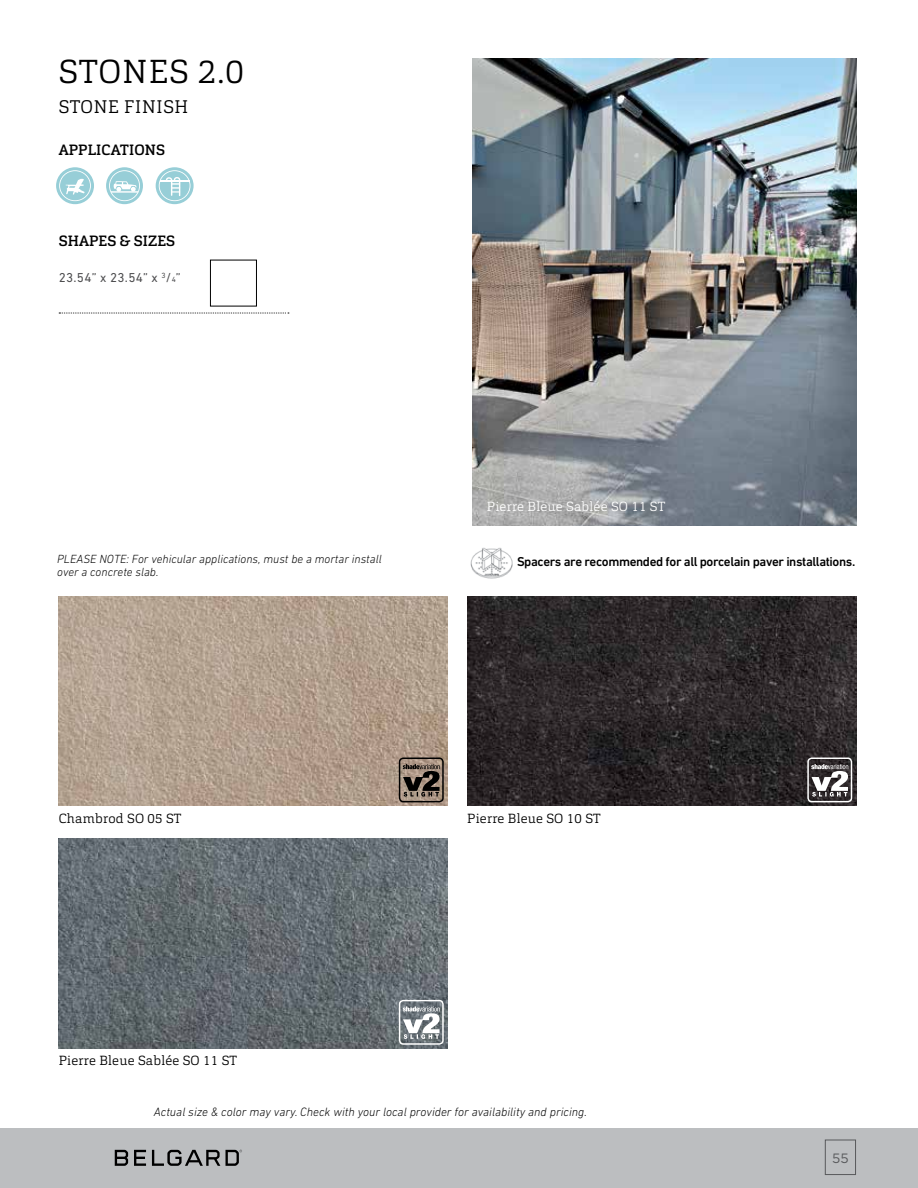
<style>
.page{position:relative;width:918px;height:1188px;background:#fff}
.page>*{position:absolute;margin:0;border:0;box-sizing:border-box;transform-origin:0 0}
.t1{font:300 32.85px "Cargan";letter-spacing:.04em;color:#000}
.t2{font:300 18px "Cargan";letter-spacing:.04em;color:#000}
.t3{font:500 14.7px "Cargan";letter-spacing:.005em;color:#000}
.t4{font:13.5px "Gotham";color:#58595b}
.t5{font:500 13.05px "DIN Next W1 G";letter-spacing:-.03em;color:#000}
.t6{font:300 13.05px "Cargan";letter-spacing:.02em;color:#000}
.t7{font:300 13.05px "Cargan";letter-spacing:.02em;color:#fff}
.t8{font:13.05px "DIN Next W1 G";letter-spacing:.02em;color:#4d4d4f}
.t9{font:italic 300 12.3px "DIN Next W1 G";color:#000}
.t10{font:italic 300 12px/13.5px "DIN Next W1 G";color:#000}
.s1{font-size:7.65px}
</style>
<div class="page">
<div style="left:0;top:1128px;width:918px;height:60px;background:#bcbec0"></div>
<div style="left:825px;top:1140px;width:31px;height:35px;border:1px solid #58595b"></div>
<svg style="left:115px;top:1150px;width:13px;height:16px"></svg>
<svg style="left:134px;top:1150px;width:12px;height:16px"></svg>
<svg style="left:152px;top:1150px;width:68px;height:16px"></svg>
<svg style="left:226px;top:1150px;width:16px;height:16px"></svg>
<img style="left:472px;top:58px;width:384px;height:467px">
<img style="left:59px;top:597px;width:389px;height:209px">
<img style="left:59px;top:839px;width:389px;height:209px">
<img style="left:467px;top:597px;width:389px;height:209px">
<svg style="left:59px;top:313px;width:230px;height:1px"></svg>
<div style="left:210px;top:260px;width:47px;height:46px;border:1px solid #000"></div>
<div style="left:56px;top:167px;width:38px;height:37px;background:#97ced7;border-radius:50%"></div>
<svg style="left:59px;top:170px;width:32px;height:31px"></svg>
<svg style="left:156px;top:167px;width:38px;height:37px"></svg>
<svg style="left:159px;top:170px;width:31px;height:31px"></svg>
<hr style="left:160px;top:180px;width:29px;height:2px;background:#fff">
<svg style="left:106px;top:167px;width:37px;height:37px"></svg>
<svg style="left:109px;top:170px;width:31px;height:31px"></svg>
<hr style="left:111px;top:191px;width:27px;height:2px;background:#fff">
<img style="left:470px;top:547px;width:43px;height:31px">
<svg style="left:399px;top:758px;width:45px;height:44px;background:#6c5f54"></svg>
<svg style="left:807px;top:758px;width:45px;height:44px"></svg>
<svg style="left:399px;top:1000px;width:45px;height:45px"></svg>
<h1 class="t1" style="left:59px;top:51px;width:187px">STONES 2.0</h1>
<h2 class="t2" style="left:59px;top:95px;width:131px">STONE FINISH</h2>
<p class="t3" style="left:59px;top:141px;width:108px">APPLICATIONS</p>
<p class="t3" style="left:59px;top:232px;width:118px">SHAPES &amp; SIZES</p>
<p class="t8" style="left:59px;top:270px;width:124px">23.54” x 23.54” x <sup>3</sup>/<span class="s1">4</span>”</p>
<p class="t10" style="left:57px;top:552px;width:326px">PLEASE NOTE: For vehicular applications, must be a mortar install over a concrete slab.</p>
<p class="t7" style="left:487px;top:498px;width:180px">Pierre Bleue Sablée SO 11 ST</p>
<p class="t5" style="left:517px;top:554px;width:340px">Spacers are recommended for all porcelain paver installations.</p>
<p class="t6" style="left:59px;top:810px;width:125px">Chambrod SO 05 ST</p>
<p class="t6" style="left:467px;top:810px;width:135px">Pierre Bleue SO 10 ST</p>
<p class="t6" style="left:59px;top:1052px;width:180px">Pierre Bleue Sablée SO 11 ST</p>
<p class="t9" style="left:154px;top:1105px;width:435px">Actual size &amp; color may vary. Check with your local provider for availability and pricing.</p>
<p class="t4" style="left:832px;top:1151px;width:18px">55</p>
</div>
